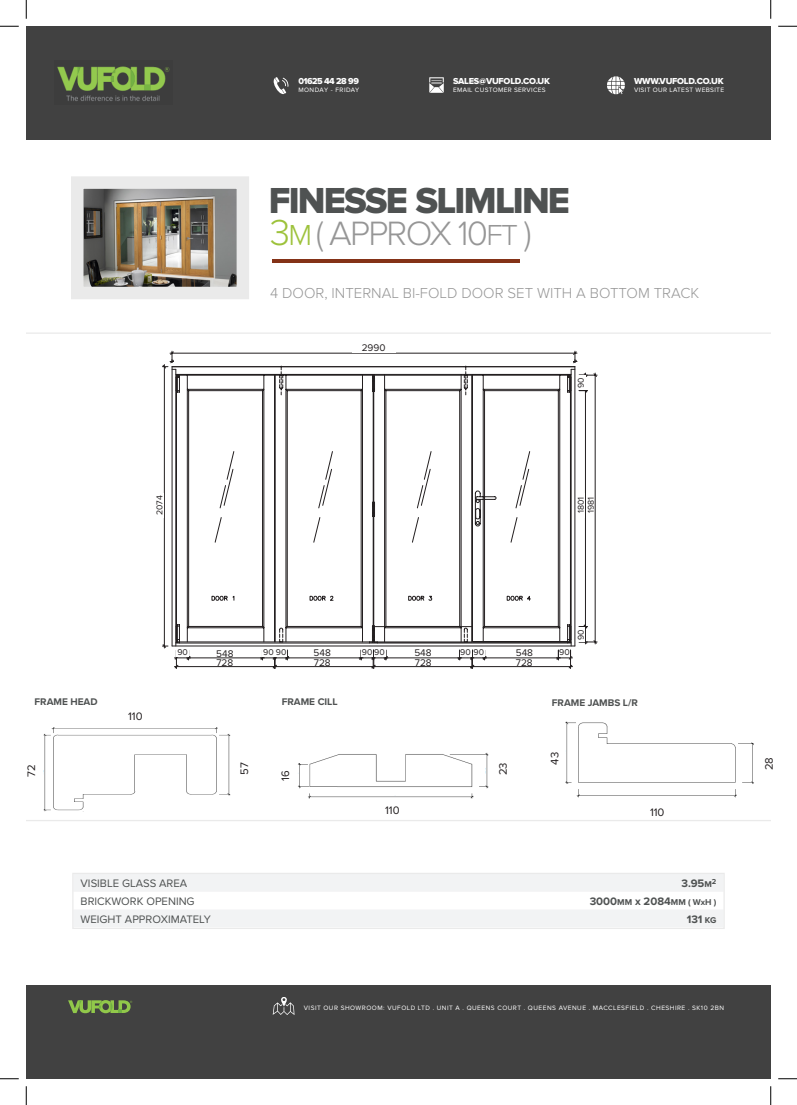
<style>
.page{position:relative;width:797px;height:1105px;background:#fff}
.page>*{position:absolute;margin:0;border:0;box-sizing:border-box;transform-origin:0 0}
.t1{font:37.5px "Proxima Nova Extrabld";letter-spacing:-.05em;color:#4f5252}
.t2{font:300 35px "Proxima Nova";letter-spacing:-.05em;color:#969696}
.t3{font:300 15px "Proxima Nova";color:#969696}
.VUFOLD_Price_List{font:11.25px "Proxima Nova";color:#4f5252}
.VUFOLD_Price_List-2{font:700 11.25px "Proxima Nova";color:#4f5252}
.t4{font:11.25px "Proxima Nova";color:#231f20}
.t5{font:700 10px "Proxima Nova";color:#4f5252}
.t6{font:10px "Proxima Nova";color:#231f20}
.t7{font:9px "Proxima Nova Extrabld";letter-spacing:-.025em;color:#fff}
.t8{font:9px "Proxima Nova Extrabld";letter-spacing:-.05em;color:#fff}
.t9{font:8.75px "Proxima Nova";color:#231f20}
.t10{font:6.5px "Proxima Nova";letter-spacing:.075em;color:#fff}
.t11{font:6.5px "Proxima Nova";letter-spacing:.05em;color:#fff}
.t12{font:5.62px "Arial";color:#000}
.s1{font-size:37.5px;color:#9dc23b}
.s2{font-size:30px;color:#9dc23b}
.s3{font-size:30px}
.s4{font-size:8.75px}
</style>
<div class="page">
<div style="left:26px;top:26px;width:744px;height:114px;background:#414141"></div>
<svg style="left:607px;top:76px;width:18px;height:18px"></svg>
<svg style="left:274px;top:77px;width:14px;height:17px"></svg>
<svg style="left:429px;top:77px;width:15px;height:16px"></svg>
<img style="left:84px;top:189px;width:152px;height:97px">
<div style="left:71px;top:176px;width:178px;height:123px;border:12px solid #eaeaea"></div>
<hr style="left:26px;top:332px;width:744px;height:2px;background:#eaeaea">
<svg style="left:162px;top:351px;width:435px;height:318px"></svg>
<svg style="left:211px;top:450px;width:320px;height:151px"></svg>
<svg style="left:74px;top:875px;width:648px;height:52px"></svg>
<div style="left:72px;top:873px;width:652px;height:56px;border:1px solid #eaeaea"></div>
<div style="left:26px;top:985px;width:744px;height:94px;background:#414141"></div>
<svg style="left:68px;top:1000px;width:64px;height:13px"></svg>
<hr style="left:26px;top:820px;width:744px;height:1px;background:#eaeaea">
<svg style="left:273px;top:997px;width:21px;height:18px"></svg>
<hr style="left:271px;top:259px;width:248px;height:4px;background:#843217">
<div style="left:352px;top:343px;width:43px;height:10px;background:#fff"></div>
<div style="left:174px;top:355px;width:398px;height:10px;background:#fff"></div>
<div style="left:177px;top:648px;width:12px;height:9px;background:#fff"></div>
<div style="left:262px;top:648px;width:12px;height:9px;background:#fff"></div>
<div style="left:275px;top:648px;width:12px;height:9px;background:#fff"></div>
<div style="left:361px;top:648px;width:12px;height:9px;background:#fff"></div>
<div style="left:374px;top:648px;width:11px;height:9px;background:#fff"></div>
<div style="left:459px;top:648px;width:12px;height:9px;background:#fff"></div>
<div style="left:473px;top:648px;width:11px;height:9px;background:#fff"></div>
<div style="left:559px;top:648px;width:11px;height:9px;background:#fff"></div>
<div style="left:577px;top:627px;width:8px;height:15px;background:#fff"></div>
<div style="left:576px;top:493px;width:8px;height:25px;background:#fff"></div>
<div style="left:577px;top:376px;width:8px;height:14px;background:#fff"></div>
<div style="left:155px;top:493px;width:9px;height:25px;background:#fff"></div>
<svg style="left:0;top:25px;width:19px;height:2px"></svg>
<svg style="left:778px;top:25px;width:19px;height:2px"></svg>
<svg style="left:0;top:1078px;width:19px;height:1px"></svg>
<svg style="left:778px;top:1078px;width:19px;height:1px"></svg>
<svg style="left:25px;top:0;width:2px;height:19px"></svg>
<svg style="left:25px;top:1086px;width:2px;height:19px"></svg>
<svg style="left:770px;top:0;width:1px;height:19px"></svg>
<svg style="left:770px;top:1086px;width:1px;height:19px"></svg>
<img style="left:57px;top:66px;width:113px;height:35px">
<img style="left:43px;top:727px;width:188px;height:84px">
<img style="left:298px;top:752px;width:191px;height:47px">
<img style="left:565px;top:721px;width:189px;height:77px">
<p class="t9" style="left:154px;top:515px;width:21px;rotate:-90deg">2074</p>
<p class="t12" style="left:158px;top:512px;width:14px;rotate:-90deg">2074</p>
<p class="t8" style="left:298px;top:76px;width:62px">01625 44 28 99</p>
<p class="t10" style="left:298px;top:86px;width:63px">MONDAY - FRIDAY</p>
<p class="t7" style="left:453px;top:76px;width:98px">SALES@VUFOLD.CO.UK</p>
<p class="t11" style="left:453px;top:86px;width:94px">EMAIL CUSTOMER SERVICES</p>
<h1 class="t1" style="left:269px;top:179px;width:303px">FINESSE SLIMLINE</h1>
<p class="t7" style="left:634px;top:76px;width:91px">WWW.VUFOLD.CO.UK</p>
<p class="t11" style="left:634px;top:86px;width:91px">VISIT OUR LATEST WEBSITE</p>
<p class="t2" style="left:270px;top:213px;width:263px"><span class="s1">3</span><span class="s2">M</span> ( APPROX 10<span class="s3">FT</span> )</p>
<p class="t3" style="left:270px;top:285px;width:430px">4 DOOR, INTERNAL BI-FOLD DOOR SET WITH A BOTTOM TRACK</p>
<p class="t6" style="left:362px;top:342px;width:25px">2990</p>
<p class="t12" style="left:367px;top:347px;width:14px">2990</p>
<p class="t9" style="left:576px;top:388px;width:12px;rotate:-90deg">90</p>
<p class="t12" style="left:579px;top:388px;width:11px;rotate:-90deg">115</p>
<p class="t9" style="left:576px;top:513px;width:18px;rotate:-90deg">1801</p>
<p class="t9" style="left:586px;top:513px;width:18px;rotate:-90deg">1981</p>
<p class="t9" style="left:177px;top:647px;width:12px">90</p>
<p class="t9" style="left:263px;top:647px;width:25px">90 90</p>
<p class="t9" style="left:362px;top:647px;width:24px">90 90</p>
<p class="t9" style="left:460px;top:647px;width:25px">90 90</p>
<p class="t9" style="left:559px;top:647px;width:12px">90</p>
<p class="t6" style="left:216px;top:648px;width:19px">548</p>
<p class="t6" style="left:313px;top:647px;width:19px">548</p>
<p class="t6" style="left:414px;top:647px;width:19px">548</p>
<p class="t6" style="left:516px;top:647px;width:19px">548</p>
<p class="t6" style="left:216px;top:657px;width:18px">728</p>
<p class="t6" style="left:314px;top:657px;width:18px">728</p>
<p class="t6" style="left:415px;top:657px;width:18px">728</p>
<p class="t6" style="left:516px;top:657px;width:18px">728</p>
<p class="t12" style="left:179px;top:651px;width:8px">90</p>
<p class="t12" style="left:265px;top:651px;width:20px">90 90</p>
<p class="t12" style="left:364px;top:651px;width:20px">90 90</p>
<p class="t12" style="left:462px;top:651px;width:20px">90 90</p>
<p class="t12" style="left:561px;top:651px;width:8px">90</p>
<p class="t9" style="left:576px;top:640px;width:12px;rotate:-90deg">90</p>
<p class="t12" style="left:579px;top:639px;width:11px;rotate:-90deg">115</p>
<h3 class="t5" style="left:35px;top:694px;width:65px">FRAME HEAD</h3>
<h3 class="t5" style="left:282px;top:695px;width:57px">FRAME CILL</h3>
<h3 class="t5" style="left:552px;top:695px;width:87px">FRAME JAMBS L/R</h3>
<h3 class="t4" style="left:128px;top:707px;width:16px">110</h3>
<h3 class="t4" style="left:23px;top:776px;width:14px;rotate:-90deg">72</h3>
<h3 class="t4" style="left:236px;top:775px;width:14px;rotate:-90deg">57</h3>
<h3 class="t4" style="left:277px;top:781px;width:12px;rotate:-90deg">16</h3>
<h3 class="t4" style="left:385px;top:802px;width:16px">110</h3>
<h3 class="t4" style="left:494px;top:775px;width:14px;rotate:-90deg">23</h3>
<h3 class="t4" style="left:546px;top:764px;width:14px;rotate:-90deg">43</h3>
<h3 class="t4" style="left:650px;top:804px;width:16px">110</h3>
<p class="VUFOLD_Price_List" style="left:81px;top:876px;width:108px">VISIBLE GLASS AREA</p>
<p class="VUFOLD_Price_List-2" style="left:681px;top:877px;width:36px">3. <span class="s4">M</span><sup>2</sup></p>
<p class="VUFOLD_Price_List" style="left:81px;top:895px;width:116px">BRICKWORK OPENING</p>
<p class="VUFOLD_Price_List-2" style="left:589px;top:895px;width:128px">3000<span class="s4">MM</span> x 2084<span class="s4">MM ( WxH )</span></p>
<p class="VUFOLD_Price_List" style="left:81px;top:912px;width:132px">WEIGHT APPROXIMATELY</p>
<p class="VUFOLD_Price_List-2" style="left:686px;top:912px;width:31px">131 <span class="s4">KG</span></p>
<h3 class="VUFOLD_Price_List-2" style="left:690px;top:877px;width:15px">95</h3>
<p class="t10" style="left:304px;top:1004px;width:421px">VISIT OUR SHOWROOM: VUFOLD LTD . UNIT A . QUEENS COURT . QUEENS AVENUE . MACCLESFIELD . CHESHIRE . SK10 2BN</p>
<h3 class="t4" style="left:760px;top:770px;width:15px;rotate:-90deg">28</h3>
</div>
